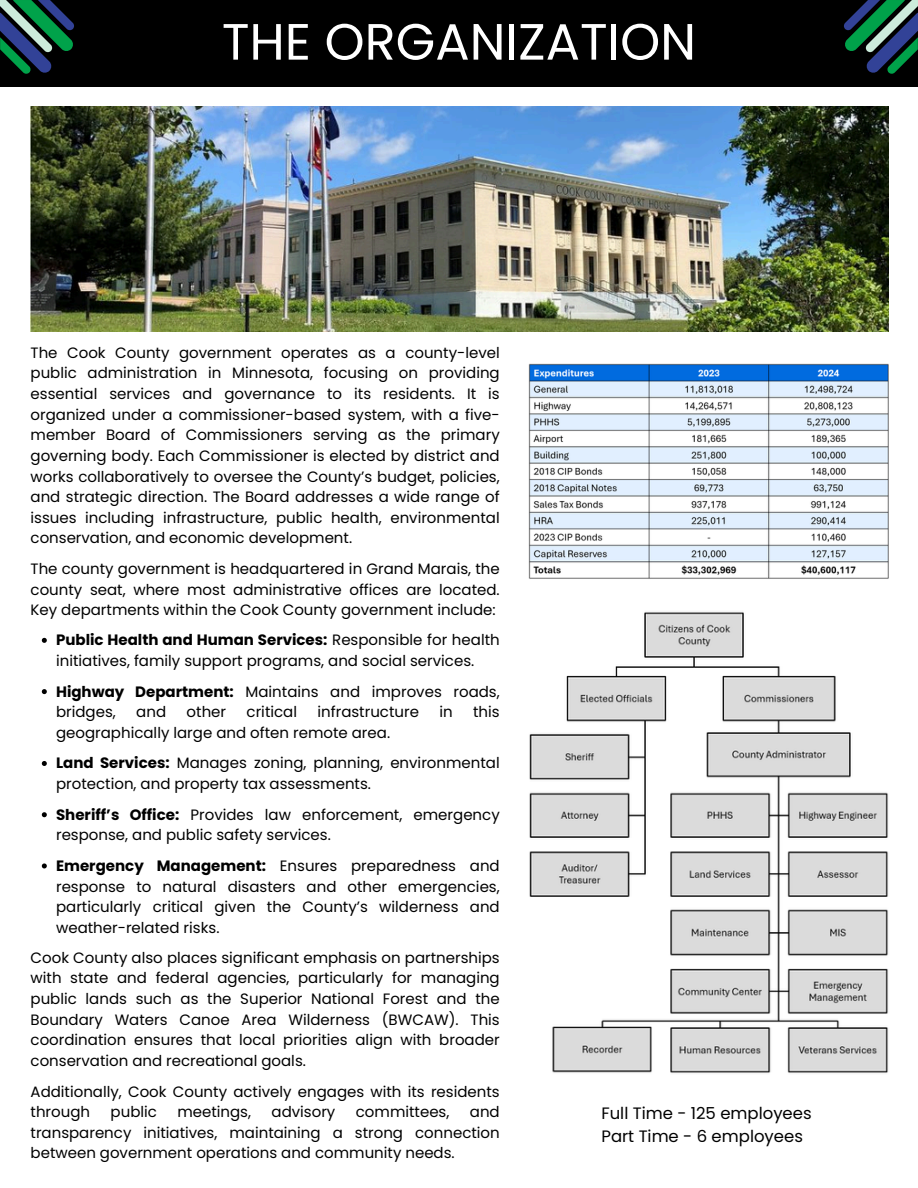
<style>
.page{position:relative;width:918px;height:1188px;background:#fff}
.page>*{position:absolute;margin:0;border:0;box-sizing:border-box;transform-origin:0 0}
.t1{font:51px "Poppins";color:#fff}
.t2{font:16.5px "Poppins";color:#000}
.t3{font:15px/20.7px "Poppins";color:#000;text-align:justify}
.s1{font-weight:700}
</style>
<div class="page">
<div style="left:0;top:0;width:918px;height:86px;background:#000"></div>
<svg style="left:0;top:0;width:74px;height:74px"></svg>
<svg style="left:844px;top:0;width:74px;height:74px"></svg>
<img style="left:528px;top:364px;width:361px;height:215px">
<img style="left:31px;top:107px;width:858px;height:225px">
<img style="left:529px;top:612px;width:359px;height:461px">
<svg style="left:42px;top:638px;width:5px;height:5px"></svg>
<svg style="left:42px;top:689px;width:5px;height:5px"></svg>
<svg style="left:42px;top:761px;width:5px;height:5px"></svg>
<svg style="left:42px;top:812px;width:5px;height:5px"></svg>
<svg style="left:42px;top:863px;width:5px;height:5px"></svg>
<p class="t1" style="left:222px;top:6px;width:476px">THE ORGANIZATION</p>
<p class="t3" style="left:31px;top:342px;width:471px">The Cook County government operates as a county-level public administration in Minnesota, focusing on providing essential services and governance to its residents. It is organized under a commissioner-based system, with a five&shy;member Board of Commissioners serving as the primary governing body. Each Commissioner is elected by district and works collaboratively to oversee the County’s budget, policies, and strategic direction. The Board addresses a wide range of issues including infrastructure, public health, environmental conservation, and economic development.</p>
<h1 class="t3" style="left:31px;top:558px;width:471px">The county government is headquartered in Grand Marais, the county seat, where most administrative offices are located.<br>Key departments within the Cook County government include:</h1>
<p class="t3" style="left:56px;top:630px;width:445px"><span class="s1">Public Health and Human Services:</span> Responsible for health initiatives, family support programs, and social services.</p>
<p class="t3" style="left:56px;top:681px;width:445px"><span class="s1">Highway Department:</span> Maintains and improves roads, bridges,</p>
<p class="t3" style="left:136px;top:702px;width:31px">and</p>
<p class="t3" style="left:187px;top:702px;width:41px">other</p>
<p class="t3" style="left:247px;top:702px;width:52px">critical</p>
<p class="t3" style="left:318px;top:702px;width:103px">infrastructure</p>
<p class="t3" style="left:439px;top:702px;width:15px">in</p>
<p class="t3" style="left:473px;top:702px;width:28px">this</p>
<p class="t3" style="left:56px;top:722px;width:336px">geographically large and often remote area.</p>
<p class="t3" style="left:56px;top:753px;width:445px"><span class="s1">Land Services:</span> Manages zoning, planning, environmental protection, and property tax assessments.</p>
<p class="t3" style="left:56px;top:804px;width:445px"><span class="s1">Sheriff’s Office:</span> Provides law enforcement, emergency response, and public safety services.</p>
<p class="t3" style="left:56px;top:855px;width:445px"><span class="s1">Emergency Management:</span> Ensures preparedness and response to natural disasters and other emergencies, particularly critical given the County’s wilderness and weather-related risks.</p>
<p class="t3" style="left:31px;top:947px;width:471px">Cook County also places significant emphasis on partnerships with state and federal agencies, particularly for managing public lands such as the Superior National Forest and the Boundary Waters Canoe Area Wilderness (BWCAW). This coordination ensures that local priorities align with broader conservation and recreational goals.</p>
<p class="t3" style="left:31px;top:1081px;width:471px">Additionally, Cook County actively engages with its residents through</p>
<p class="t3" style="left:111px;top:1102px;width:48px">public</p>
<p class="t3" style="left:177px;top:1102px;width:75px">meetings,</p>
<p class="t3" style="left:272px;top:1102px;width:65px">advisory</p>
<p class="t3" style="left:356px;top:1102px;width:95px">committees,</p>
<p class="t3" style="left:31px;top:1102px;width:471px;text-indent:439px">and transparency initiatives, maintaining a strong connection between government operations and community needs.</p>
<p class="t2" style="left:601px;top:1102px;width:212px">Full Time - 125 employees</p>
<p class="t2" style="left:601px;top:1125px;width:203px">Part Time - 6 employees</p>
</div>
